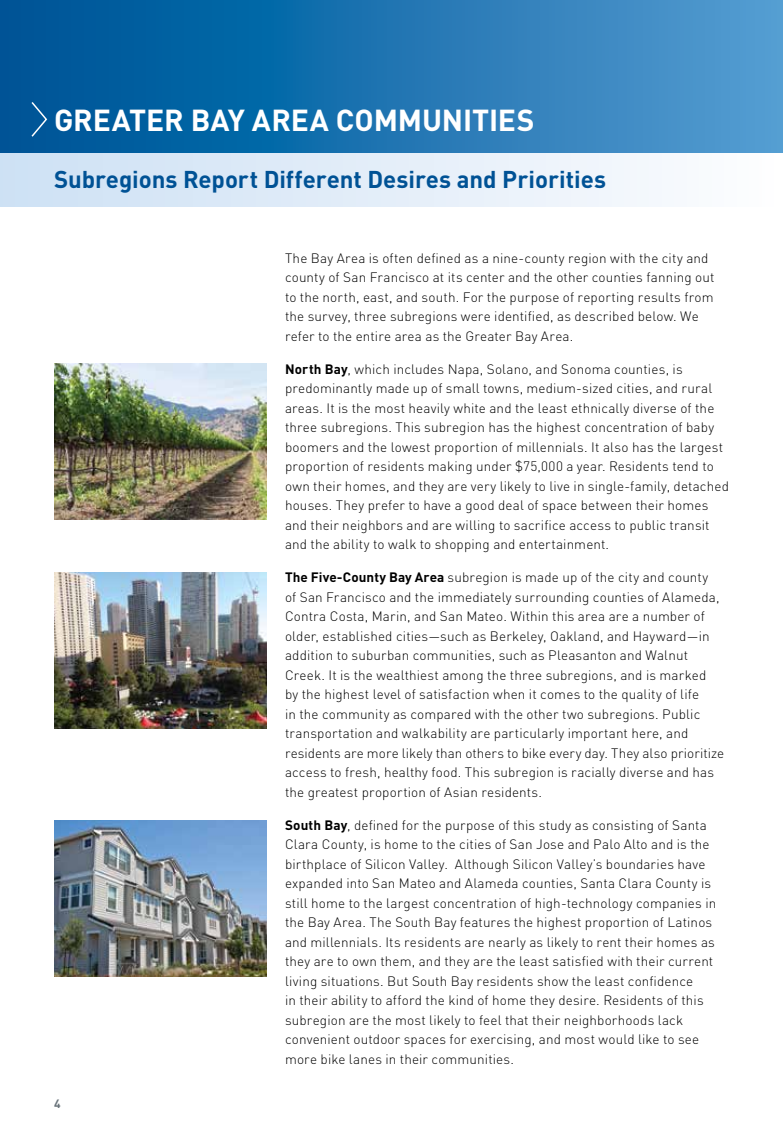
<style>
.page{position:relative;width:783px;height:1134px;background:#fff}
.page>*{position:absolute;margin:0;border:0;box-sizing:border-box;transform-origin:0 0}
.t1{font:700 30px "DIN";letter-spacing:-.005em;color:#fff}
.t2{font:700 24px "DIN";letter-spacing:-.005em;color:#005295}
.t3{font:300 13.5px/19.5px "DIN";letter-spacing:.01em;color:#000}
.t4{font:700 12px "DIN";color:#6a747b}
.s1{font-weight:700}
</style>
<div class="page">
<img style="left:54px;top:572px;width:213px;height:156px">
<img style="left:54px;top:364px;width:213px;height:156px">
<img style="left:54px;top:821px;width:213px;height:156px">
<svg style="left:0;top:0;width:783px;height:153px;background:#2075b1"></svg>
<svg style="left:30px;top:100px;width:18px;height:38px"></svg>
<div style="left:0;top:153px;width:783px;height:54px;background:linear-gradient(to right,#cde0f4,#fcfdfe)"></div>
<h1 class="t1" style="left:54px;top:101px;width:482px">GREATER BAY AREA COMMUNITIES</h1>
<h2 class="t2" style="left:54px;top:164px;width:554px">Subregions Report Different Desires and Priorities</h2>
<p class="t4" style="left:54px;top:1096px;width:8px">4</p>
<p class="t3" style="left:285px;top:248px;width:431px">The Bay Area is often defined as a nine-county region with the city and county of San Francisco at its center and the other counties fanning out to the north, east, and south. For the purpose of reporting results from the survey, three subregions were identified, as described below. We refer to the entire area as the Greater Bay Area.</p>
<p class="t3" style="left:285px;top:359px;width:446px"><span class="s1">North Bay</span>, which includes Napa, Solano, and Sonoma counties, is predominantly made up of small towns, medium-sized cities, and rural areas. It is the most heavily white and the least ethnically diverse of the three subregions. This subregion has the highest concentration of baby boomers and the lowest proportion of millennials. It also has the largest proportion of residents making under $75,000 a year. Residents tend to own their homes, and they are very likely to live in single-family, detached houses. They prefer to have a good deal of space between their homes and their neighbors and are willing to sacrifice access to public transit and the ability to walk to shopping and entertainment.</p>
<p class="t3" style="left:285px;top:568px;width:441px"><span class="s1">The Five-County Bay Area</span> subregion is made up of the city and county<br>of San Francisco and the immediately surrounding counties of Alameda, Contra Costa, Marin, and San Mateo. Within this area are a number of older, established cities—such as Berkeley, Oakland, and Hayward—in addition to suburban communities, such as Pleasanton and Walnut Creek. It is the wealthiest among the three subregions, and is marked<br>by the highest level of satisfaction when it comes to the quality of life<br>in the community as compared with the other two subregions. Public transportation and walkability are particularly important here, and residents are more likely than others to bike every day. They also prioritize access to fresh, healthy food. This subregion is racially diverse and has the greatest proportion of Asian residents.</p>
<p class="t3" style="left:285px;top:815px;width:433px"><span class="s1">South Bay</span>, defined for the purpose of this study as consisting of Santa Clara County, is home to the cities of San Jose and Palo Alto and is the birthplace of Silicon Valley. Although Silicon Valley’s boundaries have expanded into San Mateo and Alameda counties, Santa Clara County is still home to the largest concentration of high-technology companies in the Bay Area. The South Bay features the highest proportion of Latinos and millennials. Its residents are nearly as likely to rent their homes as they are to own them, and they are the least satisfied with their current living situations. But South Bay residents show the least confidence<br>in their ability to afford the kind of home they desire. Residents of this subregion are the most likely to feel that their neighborhoods lack convenient outdoor spaces for exercising, and most would like to see more bike lanes in their communities.</p>
</div>
